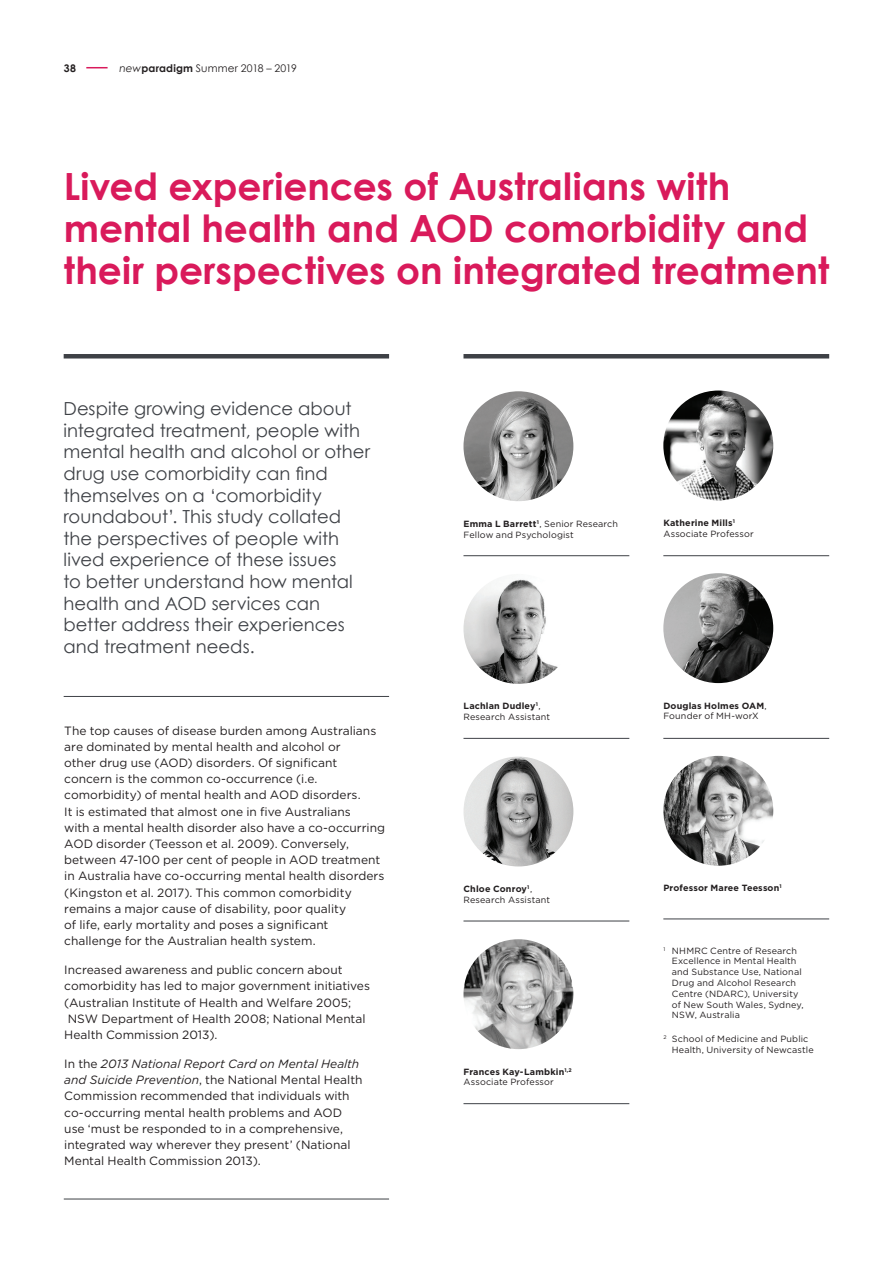
<style>
.page{position:relative;width:893px;height:1263px;background:#fff}
.page>*{position:absolute;margin:0;border:0;box-sizing:border-box;transform-origin:0 0}
.Article_heading{font:700 37.5px/42px "Century Gothic";color:#d91a5b}
.Editorial_intro{font:18px/21.6px "Century Gothic";color:#3e4146}
.Body_Copy{font:12px/16.2px "Gotham HTF";color:#231f20}
.t1{font:10.5px "Century Gothic";letter-spacing:.015em;color:#231f20}
.t2{font:700 10.5px "Century Gothic";color:#231f20}
.Contributors__Captio{font:9px/10.8px "Gotham HTF";letter-spacing:.015em;color:#231f20}
.Contributors__Captio-2{font:700 9px/10.8px "Gotham HTF";letter-spacing:.015em;color:#231f20}
.s1{font-style:italic}
.s2{font-weight:700}
.s3{font-weight:400}
</style>
<div class="page">
<svg style="left:86px;top:67px;width:22px;height:1px"></svg>
<img style="left:663px;top:390px;width:110px;height:110px;border-radius:55px">
<img style="left:463px;top:391px;width:110px;height:110px;border-radius:55px">
<img style="left:463px;top:574px;width:110px;height:110px;border-radius:54px">
<img style="left:663px;top:573px;width:110px;height:110px;border-radius:55px">
<img style="left:463px;top:939px;width:110px;height:110px;border-radius:55px">
<img style="left:463px;top:756px;width:110px;height:110px;border-radius:55px">
<img style="left:663px;top:756px;width:110px;height:110px;border-radius:55px">
<hr style="left:463px;top:555px;width:166px;height:1px;background:#3e4146">
<hr style="left:663px;top:555px;width:166px;height:1px;background:#3e4146">
<hr style="left:463px;top:738px;width:166px;height:1px;background:#3e4146">
<hr style="left:663px;top:738px;width:166px;height:1px;background:#3e4146">
<hr style="left:463px;top:1103px;width:166px;height:1px;background:#3e4146">
<hr style="left:463px;top:921px;width:166px;height:1px;background:#3e4146">
<hr style="left:663px;top:919px;width:166px;height:1px;background:#3e4146">
<hr style="left:463px;top:354px;width:366px;height:4px;background:#3e4146">
<hr style="left:64px;top:354px;width:325px;height:4px;background:#3e4146">
<hr style="left:64px;top:696px;width:325px;height:1px;background:#3e4146">
<hr style="left:64px;top:1199px;width:325px;height:1px;background:#3e4146">
<p class="t2" style="left:64px;top:61px;width:14px">38</p>
<p class="t1" style="left:119px;top:61px;width:179px"><span class="s1">new</span><span class="s2">paradigm</span> Summer 2018 – 2019</p>
<p class="Article_heading" style="left:64px;top:165px;width:767px">Lived experiences of Australians with mental health and AOD comorbidity and their perspectives on integrated treatment</p>
<p class="Editorial_intro" style="left:64px;top:398px;width:308px">Despite growing evidence about integrated treatment, people with mental health and alcohol or other drug use comorbidity can find themselves on a ‘comorbidity roundabout’. This study collated the perspectives of people with lived experience of these issues<br>to better understand how mental health and AOD services can better address their experiences and treatment needs.</p>
<p class="Body_Copy" style="left:64px;top:722px;width:322px">The top causes of disease burden among Australians are dominated by mental health and alcohol or<br>other drug use (AOD) disorders. Of significant concern is the common co-occurrence (i.e. comorbidity) of mental health and AOD disorders.<br>It is estimated that almost one in five Australians<br>with a mental health disorder also have a co-occurring AOD disorder (Teesson et al. 2009). Conversely, between 47-100 per cent of people in AOD treatment in Australia have co-occurring mental health disorders (Kingston et al. 2017). This common comorbidity remains a major cause of disability, poor quality<br>of life, early mortality and poses a significant challenge for the Australian health system.</p>
<p class="Body_Copy" style="left:64px;top:962px;width:307px">Increased awareness and public concern about comorbidity has led to major government initiatives (Australian Institute of Health and Welfare 2005; NSW Department of Health 2008; National Mental Health Commission 2013).</p>
<p class="Body_Copy" style="left:64px;top:1055px;width:300px">In the <span class="s1">2013 National Report Card on Mental Health and Suicide Prevention</span>, the National Mental Health Commission recommended that individuals with co-occurring mental health problems and AOD use ‘must be responded to in a comprehensive, integrated way wherever they present’ (National Mental Health Commission 2013).</p>
<p class="Contributors__Captio" style="left:463px;top:518px;width:156px"><span class="s2">Emma L Barrett</span><sup>1</sup>, Senior Research<br>Fellow and Psychologist</p>
<p class="Contributors__Captio" style="left:663px;top:517px;width:92px"><span class="s2">Katherine Mills</span><sup>1<br></sup>Associate Professor</p>
<p class="Contributors__Captio" style="left:463px;top:701px;width:88px"><span class="s2">Lachlan Dudley</span><sup>1</sup>,<br>Research Assistant</p>
<p class="Contributors__Captio" style="left:663px;top:700px;width:105px"><span class="s2">Douglas Holmes OAM</span>,<br>Founder of MH-worX</p>
<p class="Contributors__Captio" style="left:463px;top:883px;width:88px"><span class="s2">Chloe Conroy</span><sup>1</sup>,<br>Research Assistant</p>
<p class="Contributors__Captio-2" style="left:663px;top:882px;width:120px">Professor Maree Teesson<sup>1</sup></p>
<p class="Contributors__Captio-2" style="left:463px;top:1066px;width:110px">Frances Kay-Lambkin<sup>1,2<br></sup><span class="s3">Associate Professor</span></p>
<p class="Contributors__Captio" style="left:672px;top:945px;width:133px;text-indent:-9px"><sup>1</sup> NHMRC Centre of Research<br>Excellence in Mental Health and Substance Use, National<br>Drug and Alcohol Research<br>Centre (NDARC), University of New South Wales, Sydney,<br>NSW, Australia</p>
<p class="Contributors__Captio" style="left:672px;top:1033px;width:143px;text-indent:-9px"><sup>2</sup> School of Medicine and Public<br>Health, University of Newcastle</p>
</div>
